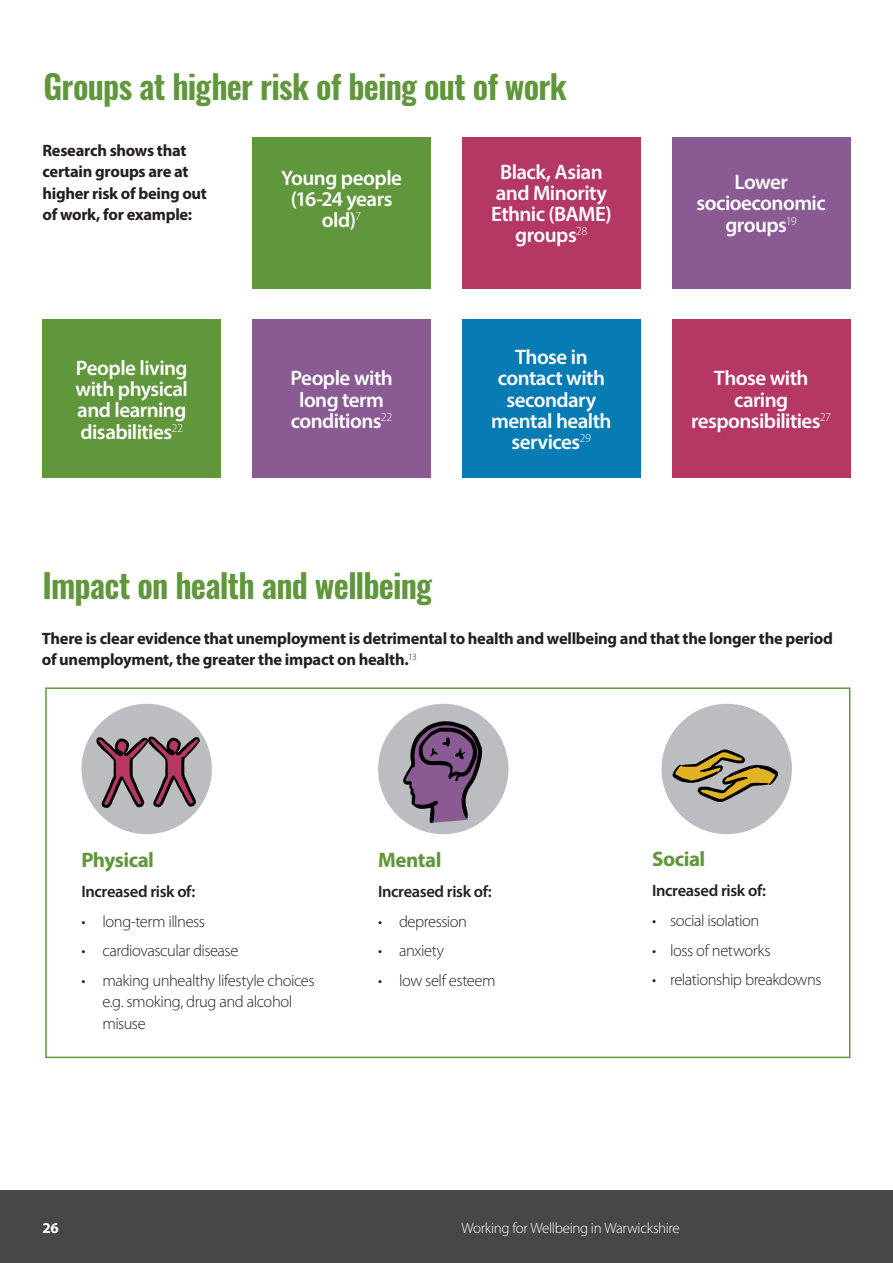
<style>
.page{position:relative;width:893px;height:1263px;background:#fff}
.page>*{position:absolute;margin:0;border:0;box-sizing:border-box;transform-origin:0 0}
.t1{font:600 33px "Oswald";letter-spacing:-.025em;color:#60963c}
.t2{font:600 21px/21.3px "Myriad Pro";letter-spacing:-.025em;color:#fff;text-align:center}
.t3{font:700 21px "Myriad Pro";letter-spacing:-.025em;color:#60963c}
.t4{font:700 16.5px/21.3px "Myriad Pro";letter-spacing:-.02em;color:#231f20}
.t5{font:300 16.5px/21.3px "Myriad Pro";letter-spacing:-.03em;color:#231f20}
.t6{font:600 16.5px "Myriad Pro";letter-spacing:-.02em;color:#231f20}
.t7{font:300 15px "Myriad Pro";letter-spacing:-.025em;color:#fff}
.t8{font:700 15px "Myriad Pro";color:#fff}
</style>
<div class="page">
<div style="left:0;top:1191px;width:893px;height:72px;background:#464748"></div>
<div style="left:45px;top:687px;width:805px;height:371px;border:2px solid #60963c"></div>
<div style="left:81px;top:704px;width:131px;height:130px;background:#bcbdc0;border-radius:50%"></div>
<div style="left:378px;top:704px;width:130px;height:130px;background:#bcbdc0;border-radius:50%"></div>
<div style="left:661px;top:704px;width:131px;height:130px;background:#bcbdc0;border-radius:50%"></div>
<svg style="left:672px;top:749px;width:105px;height:52px"></svg>
<svg style="left:403px;top:721px;width:79px;height:102px"></svg>
<svg style="left:97px;top:736px;width:103px;height:71px"></svg>
<div style="left:43px;top:320px;width:178px;height:158px;background:#60963c"></div>
<div style="left:672px;top:137px;width:178px;height:152px;background:#8a5a93"></div>
<div style="left:672px;top:320px;width:178px;height:158px;background:#b43764"></div>
<div style="left:462px;top:137px;width:179px;height:152px;background:#b43764"></div>
<div style="left:462px;top:320px;width:179px;height:158px;background:#077bb3"></div>
<div style="left:252px;top:137px;width:179px;height:152px;background:#60963c"></div>
<div style="left:252px;top:320px;width:179px;height:158px;background:#8a5a93"></div>
<p class="t1" style="left:44px;top:64px;width:525px">Groups at higher risk of being out of work</p>
<p class="t4" style="left:43px;top:139px;width:166px">Research shows that certain groups are at higher risk of being out of work, for example:</p>
<p class="t2" style="left:76px;top:357px;width:114px;text-align:justify">People living with physical and learning disabilities<sup>22</sup></p>
<p class="t2" style="left:281px;top:167px;width:122px">Young people (16-24 years old)<sup>7</sup></p>
<p class="t2" style="left:290px;top:367px;width:104px">People with long term conditions<sup>22</sup></p>
<p class="t2" style="left:491px;top:160px;width:122px">Black, Asian and Minority<br>Ethnic (BAME) groups<sup>28</sup></p>
<p class="t2" style="left:491px;top:346px;width:122px">Those in contact with secondary mental health services<sup>29</sup></p>
<p class="t2" style="left:696px;top:171px;width:131px">Lower socioeconomic groups<sup>19</sup></p>
<p class="t2" style="left:691px;top:367px;width:142px">Those with caring responsibilities<sup>27</sup></p>
<p class="t1" style="left:43px;top:562px;width:391px">Impact on health and wellbeing</p>
<p class="t4" style="left:42px;top:627px;width:793px">There is clear evidence that unemployment is detrimental to health and wellbeing and that the longer the period of unemployment, the greater the impact on health.<sup>13</sup></p>
<p class="t3" style="left:81px;top:846px;width:74px">Physical</p>
<p class="t6" style="left:81px;top:881px;width:115px">Increased risk of:</p>
<p class="t5" style="left:81px;top:910px;width:125px">• long-term illness</p>
<p class="t5" style="left:81px;top:940px;width:158px">• cardiovascular disease</p>
<p class="t5" style="left:102px;top:970px;width:214px;text-indent:-21px">• making unhealthy lifestyle choices e.g. smoking, drug and alcohol misuse</p>
<p class="t3" style="left:378px;top:846px;width:65px">Mental</p>
<p class="t6" style="left:378px;top:881px;width:115px">Increased risk of:</p>
<p class="t5" style="left:378px;top:910px;width:91px">• depression</p>
<p class="t5" style="left:378px;top:940px;width:68px">• anxiety</p>
<p class="t5" style="left:378px;top:970px;width:119px">• low self esteem</p>
<p class="t3" style="left:652px;top:845px;width:55px">Social</p>
<p class="t6" style="left:652px;top:880px;width:115px">Increased risk of:</p>
<p class="t5" style="left:652px;top:909px;width:109px">• social isolation</p>
<p class="t5" style="left:652px;top:939px;width:120px">• loss of networks</p>
<p class="t5" style="left:652px;top:969px;width:171px">• relationship breakdowns</p>
<p class="t8" style="left:43px;top:1218px;width:18px">26</p>
<p class="t7" style="left:461px;top:1219px;width:220px">Working for Wellbeing in Warwickshire</p>
</div>
